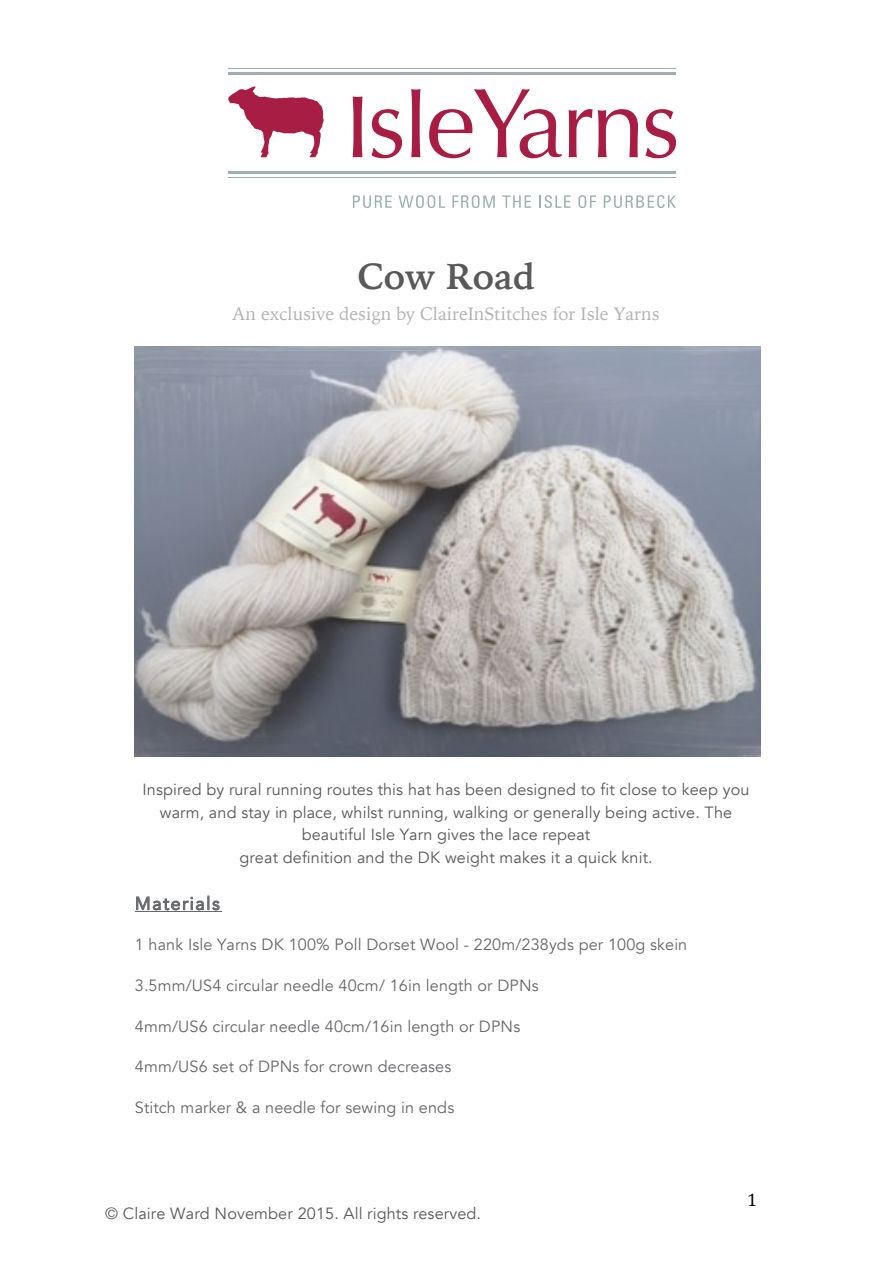
<style>
.page{position:relative;width:893px;height:1263px;background:#fff}
.page>*{position:absolute;margin:0;border:0;box-sizing:border-box;transform-origin:0 0}
.t1{font:700 36px "Iowan Old Style";color:#595959}
.t2{font:18px "Iowan Old Style";color:#b3b3b3}
.t3{font:18px "Avenir";letter-spacing:.085em;color:#66676a}
.t4{font:18px "Cambria";color:#000}
.t5{font:16.2px/22.5px "Avenir";letter-spacing:.01em;color:#595959;text-align:center}
.t6{font:16.2px "Avenir";letter-spacing:.01em;color:#66676a}
</style>
<div class="page">
<svg style="left:136px;top:896px;width:84px;height:14px"></svg>
<hr style="left:135px;top:912px;width:86px;height:1px;background:#66676a">
<img style="left:135px;top:347px;width:625px;height:409px">
<svg style="left:353px;top:195px;width:39px;height:13px"></svg>
<svg style="left:398px;top:195px;width:47px;height:13px"></svg>
<svg style="left:452px;top:195px;width:43px;height:13px"></svg>
<svg style="left:502px;top:195px;width:29px;height:13px"></svg>
<svg style="left:539px;top:195px;width:32px;height:13px"></svg>
<svg style="left:578px;top:195px;width:18px;height:13px"></svg>
<svg style="left:604px;top:195px;width:72px;height:13px"></svg>
<svg style="left:353px;top:96px;width:9px;height:61px"></svg>
<svg style="left:371px;top:109px;width:31px;height:49px"></svg>
<svg style="left:429px;top:89px;width:133px;height:69px"></svg>
<svg style="left:569px;top:109px;width:69px;height:48px"></svg>
<svg style="left:645px;top:109px;width:31px;height:49px"></svg>
<hr style="left:228px;top:171px;width:448px;height:3px;background:#9fb0b2">
<hr style="left:228px;top:177px;width:448px;height:1px;background:#9fb0b2">
<hr style="left:228px;top:73px;width:448px;height:2px;background:#9fb0b2">
<hr style="left:228px;top:68px;width:448px;height:1px;background:#9fb0b2">
<svg style="left:228px;top:86px;width:96px;height:71px"></svg>
<svg style="left:411px;top:89px;width:9px;height:68px"></svg>
<h1 class="t1" style="left:358px;top:244px;width:179px">Cow Road</h1>
<p class="t2" style="left:233px;top:297px;width:429px">An exclusive design by ClaireInStitches for Isle Yarns</p>
<p class="t5" style="left:142px;top:779px;width:608px">Inspired by rural running routes this hat has been designed to fit close to keep you warm, and stay in place, whilst running, walking or generally being active. The beautiful Isle Yarn gives the lace repeat<br>great definition and the DK weight makes it a quick knit.</p>
<p class="t3" style="left:135px;top:893px;width:86px">Materials</p>
<p class="t6" style="left:135px;top:935px;width:554px">1 hank Isle Yarns DK 100% Poll Dorset Wool - 220m/238yds per 100g skein</p>
<p class="t6" style="left:135px;top:976px;width:405px">3.5mm/US4 circular needle 40cm/ 16in length or DPNs</p>
<p class="t6" style="left:135px;top:1016px;width:387px">4mm/US6 circular needle 40cm/16in length or DPNs</p>
<p class="t6" style="left:135px;top:1057px;width:318px">4mm/US6 set of DPNs for crown decreases</p>
<p class="t6" style="left:135px;top:1097px;width:321px">Stitch marker &amp; a needle for sewing in ends</p>
<p class="t5" style="left:105px;top:1202px;width:377px">© Claire Ward November 2015. All rights reserved.</p>
<p class="t4" style="left:747px;top:1189px;width:11px">1</p>
</div>
